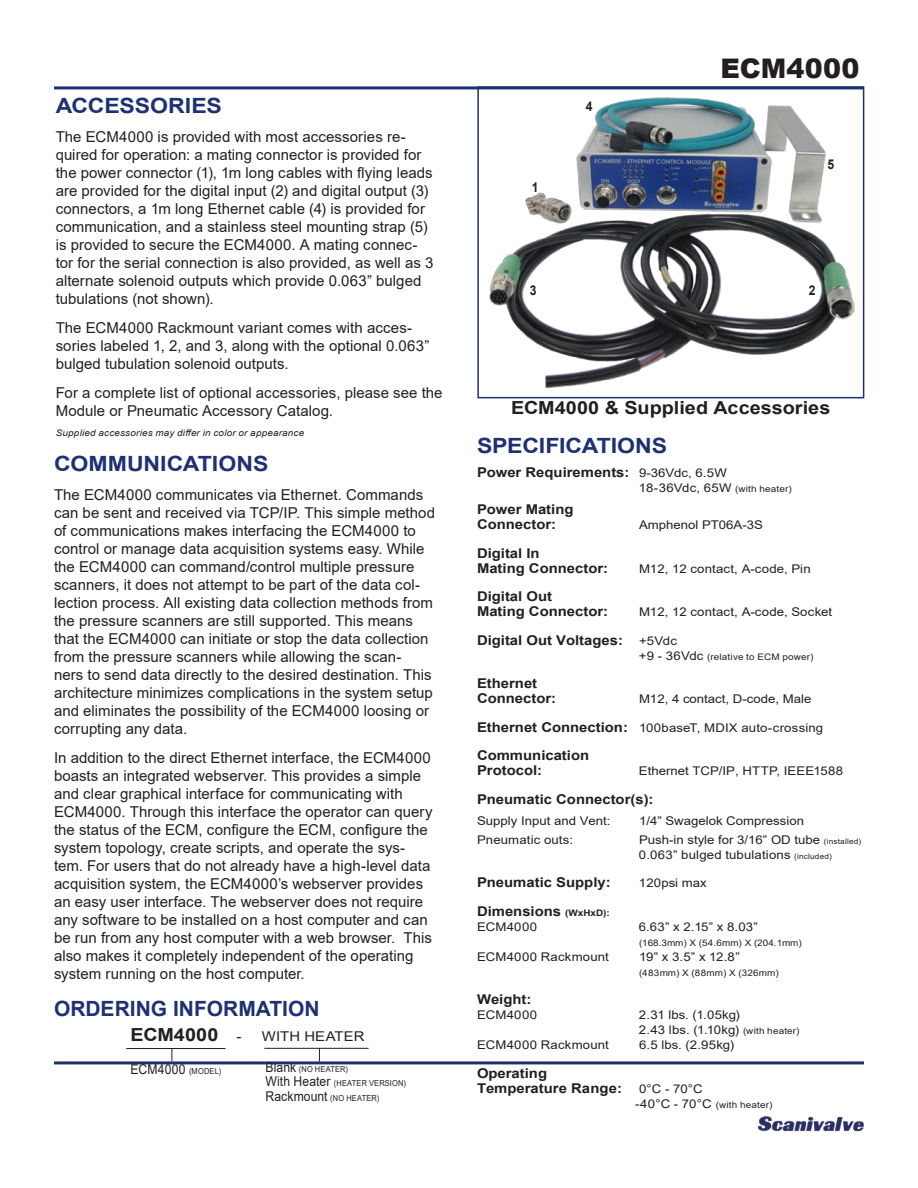
<style>
.page{position:relative;width:918px;height:1188px;background:#fff}
.page>*{position:absolute;margin:0;border:0;box-sizing:border-box;transform-origin:0 0}
.t1{font:900 27px "Arial";letter-spacing:.005em;color:#231f20}
.t2{font:700 21px "Arial";color:#1e3173;scale:1.1 1}
.t3{font:700 21px "Arial";color:#1e3173}
.Subhead_1{font:700 18px "Arial";color:#231f20;scale:1.1 1}
.t4{font:15px/18px "Arial";letter-spacing:.005em;color:#231f20}
.t5{font:700 13.5px/15px "Arial";color:#231f20;scale:1.1 1}
.Subhead_1-2{font:13.5px "Arial";letter-spacing:.01em;color:#231f20;scale:.9 1}
.Subhead_1-3{font:13.5px "Arial";letter-spacing:.01em;color:#231f20;scale:1.1 1}
.t6{font:700 13.5px "Arial";color:#231f20;scale:.9 1}
.t7{font:12px/15px "Arial";letter-spacing:.005em;color:#231f20;scale:1.1 1}
.t8{font:9px "Arial";letter-spacing:.02em;color:#231f20;scale:1.1 1}
.t9{font:italic 9px "Arial";letter-spacing:.02em;color:#231f20;scale:1.1 1}
.t10{font:9px "Arial";color:#231f20;scale:1.1 1}
.t11{font:8.25px "Arial";letter-spacing:.025em;color:#231f20;scale:.9 1}
.s1{font-weight:400;font-size:13.5px}
.s2{font-size:8.25px}
.s3{font-size:13.5px}
.s4{font-weight:400;font-size:12px}
.s5{font-size:9px}
.s6{font-size:12px}
.s7{font-weight:700;font-size:13.5px}
.s8{font-size:7.5px}
</style>
<div class="page">
<hr style="left:54px;top:1061px;width:810px;height:3px;background:#1e3173">
<hr style="left:54px;top:86px;width:810px;height:3px;background:#1e3173">
<hr style="left:126px;top:1048px;width:100px;height:1px;background:#231f20">
<hr style="left:264px;top:1048px;width:105px;height:1px;background:#231f20">
<svg style="left:319px;top:1048px;width:1px;height:13px"></svg>
<svg style="left:172px;top:1049px;width:1px;height:12px"></svg>
<img style="left:480px;top:89px;width:381px;height:300px">
<div style="left:477px;top:86px;width:387px;height:312px;border:2px solid #1e3173"></div>
<img style="left:757px;top:1116px;width:107px;height:16px">
<p class="t2" style="left:56px;top:91px;width:153px">ACCESSORIES</p>
<p class="t4" style="left:56px;top:128px;width:379px">The ECM4000 is provided with most accessories re&shy;quired for operation: a mating connector is provided for the power connector (1), 1m long cables with flying leads are provided for the digital input (2) and digital output (3) connectors, a 1m long Ethernet cable (4) is provided for communication, and a stainless steel mounting strap (5) is provided to secure the ECM4000. A mating connec&shy;tor for the serial connection is also provided, as well as 3 alternate solenoid outputs which provide 0.063” bulged tubulations (not shown).</p>
<p class="t4" style="left:56px;top:318px;width:375px">The ECM4000 Rackmount variant comes with acces&shy;sories labeled 1, 2, and 3, along with the optional 0.063” bulged tubulation solenoid outputs.</p>
<p class="t4" style="left:56px;top:383px;width:388px">For a complete list of optional accessories, please see the<br>Module or Pneumatic Accessory Catalog.</p>
<p class="t9" style="left:56px;top:427px;width:228px">Supplied accessories may differ in color or appearance</p>
<p class="t2" style="left:54px;top:449px;width:196px">COMMUNICATIONS</p>
<p class="t4" style="left:54px;top:485px;width:383px">The ECM4000 communicates via Ethernet. Commands can be sent and received via TCP/IP. This simple method of communications makes interfacing the ECM4000 to control or manage data acquisition systems easy. While the ECM4000 can command/control multiple pressure scanners, it does not attempt to be part of the data col&shy;lection process. All existing data collection methods from the pressure scanners are still supported. This means that the ECM4000 can initiate or stop the data collection from the pressure scanners while allowing the scan-<br>ners to send data directly to the desired destination. This architecture minimizes complications in the system setup and eliminates the possibility of the ECM4000 loosing or corrupting any data.</p>
<p class="t4" style="left:54px;top:748px;width:380px">In addition to the direct Ethernet interface, the ECM4000 boasts an integrated webserver. This provides a simple and clear graphical interface for communicating with ECM4000. Through this interface the operator can query the status of the ECM, configure the ECM, configure the system topology, create scripts, and operate the sys&shy;tem. For users that do not already have a high-level data acquisition system, the ECM4000’s webserver provides an easy user interface. The webserver does not require any software to be installed on a host computer and can be run from any host computer with a web browser. This also makes it completely independent of the operating system running on the host computer.</p>
<p class="t3" style="left:54px;top:994px;width:267px">ORDERING INFORMATION</p>
<p class="Subhead_1" style="left:130px;top:1022px;width:102px">ECM4000 <span class="s1">-</span></p>
<p class="Subhead_1-3" style="left:262px;top:1027px;width:95px">WITH HEATER</p>
<p class="Subhead_1-2" style="left:131px;top:1060px;width:102px">ECM4000 <span class="s2">(MODEL)</span></p>
<p class="t11" style="left:266px;top:1064px;width:93px"><span class="s3">Blank</span> (NO HEATER)</p>
<p class="t11" style="left:266px;top:1078px;width:158px"><span class="s3">With Heater</span> (HEATER VERSION)</p>
<p class="t11" style="left:266px;top:1092px;width:128px"><span class="s3">Rackmount</span> (NO HEATER)</p>
<p class="t6" style="left:532px;top:178px;width:9px">1</p>
<p class="t6" style="left:586px;top:97px;width:9px">4</p>
<p class="t1" style="left:721px;top:49px;width:140px">ECM4000</p>
<p class="t6" style="left:828px;top:155px;width:9px">5</p>
<p class="t6" style="left:530px;top:281px;width:9px">3</p>
<p class="t6" style="left:809px;top:281px;width:9px">2</p>
<p class="Subhead_1" style="left:511px;top:395px;width:292px">ECM4000 &amp; Supplied Accessories</p>
<p class="t2" style="left:477px;top:431px;width:174px">SPECIFICATIONS</p>
<p class="t5" style="left:477px;top:465px;width:229px">Power Requirements: <span class="s4">9-36Vdc, 6.5W</span></p>
<p class="t7" style="left:639px;top:480px;width:140px">18-36Vdc, 65W <span class="s5">(with heater)</span></p>
<p class="t5" style="left:477px;top:502px;width:89px">Power Mating<br>Connector:</p>
<p class="t7" style="left:639px;top:517px;width:114px">Amphenol PT06A-3S</p>
<p class="t5" style="left:477px;top:545px;width:121px">Digital In<br>Mating Connector:</p>
<p class="t7" style="left:639px;top:561px;width:158px">M12, 12 contact, A-code, Pin</p>
<p class="t5" style="left:477px;top:589px;width:121px">Digital Out<br>Mating Connector:</p>
<p class="t7" style="left:639px;top:604px;width:177px">M12, 12 contact, A-code, Socket</p>
<p class="t5" style="left:477px;top:632px;width:183px">Digital Out Voltages: <span class="s4">+5Vdc</span></p>
<p class="t8" style="left:639px;top:650px;width:160px"><span class="s6">+9 - 36Vdc</span> (relative to ECM power)</p>
<p class="t5" style="left:477px;top:676px;width:73px">Ethernet<br>Connector:</p>
<p class="t7" style="left:639px;top:691px;width:158px">M12, 4 contact, D-code, Male</p>
<p class="t7" style="left:477px;top:720px;width:316px"><span class="s7">Ethernet Connection:</span> 100baseT, MDIX auto-crossing</p>
<p class="t5" style="left:477px;top:748px;width:104px">Communication<br>Protocol:</p>
<p class="t7" style="left:639px;top:763px;width:187px">Ethernet TCP/IP, HTTP, IEEE1588</p>
<p class="t5" style="left:477px;top:791px;width:162px">Pneumatic Connector(s):</p>
<p class="t7" style="left:477px;top:813px;width:123px">Supply Input and Vent:</p>
<p class="t7" style="left:639px;top:813px;width:152px">1/4” Swagelok Compression</p>
<p class="t7" style="left:477px;top:832px;width:89px">Pneumatic outs:</p>
<p class="t7" style="left:639px;top:832px;width:203px">Push-in style for 3/16” OD tube <span class="s8">(installed)<br></span>0.063” bulged tubulations <span class="s8">(included)</span></p>
<p class="t5" style="left:477px;top:875px;width:123px">Pneumatic Supply:</p>
<p class="t7" style="left:639px;top:875px;width:63px">120psi max</p>
<p class="t5" style="left:477px;top:903px;width:122px">Dimensions <span class="s5">(WxHxD):</span></p>
<p class="t7" style="left:477px;top:919px;width:56px">ECM4000</p>
<p class="t7" style="left:639px;top:919px;width:110px">6.63” x 2.15” x 8.03”</p>
<p class="t10" style="left:639px;top:936px;width:149px">(168.3mm) X (54.6mm) X (204.1mm)</p>
<p class="t7" style="left:477px;top:949px;width:121px">ECM4000 Rackmount</p>
<p class="t7" style="left:639px;top:949px;width:93px">19” x 3.5” x 12.8”</p>
<p class="t8" style="left:639px;top:966px;width:129px">(483mm) X (88mm) X (326mm)</p>
<p class="t5" style="left:477px;top:992px;width:51px">Weight:</p>
<p class="t7" style="left:477px;top:1007px;width:56px">ECM4000</p>
<p class="t7" style="left:639px;top:1007px;width:93px">2.31 lbs. (1.05kg)</p>
<p class="t7" style="left:639px;top:1022px;width:147px">2.43 lbs. (1.10kg) <span class="s5">(with heater)</span></p>
<p class="t7" style="left:477px;top:1037px;width:121px">ECM4000 Rackmount</p>
<p class="t7" style="left:639px;top:1037px;width:88px">6.5 lbs. (2.95kg)</p>
<p class="t5" style="left:477px;top:1065px;width:133px">Operating<br>Temperature Range:</p>
<p class="t7" style="left:639px;top:1081px;width:60px">0°C - 70°C</p>
<p class="t8" style="left:635px;top:1098px;width:126px"><span class="s6">-40°C - 70°C</span> (with heater)</p>
</div>
